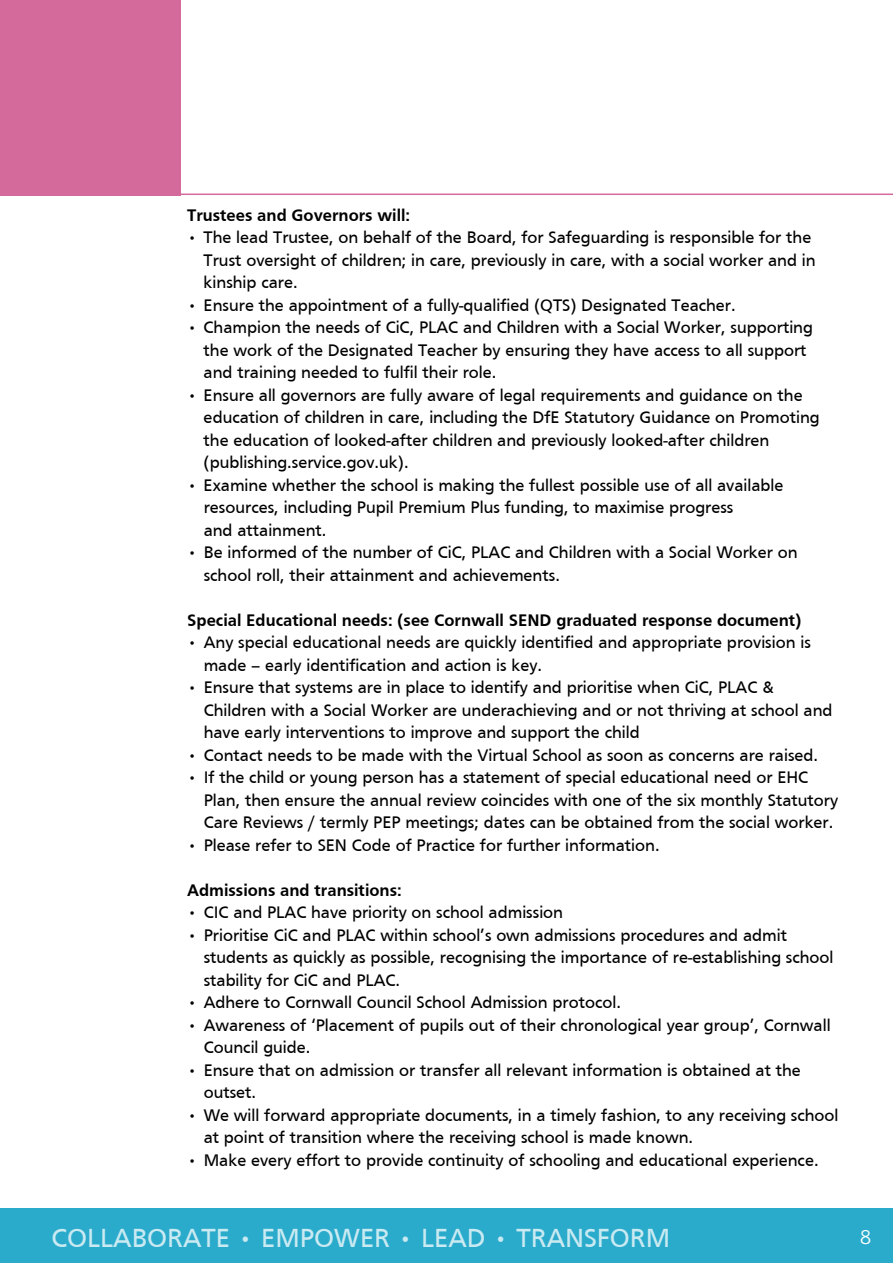
<style>
.page{position:relative;width:893px;height:1263px;background:#fff}
.page>*{position:absolute;margin:0;border:0;box-sizing:border-box;transform-origin:0 0}
.t1{font:27px "Frutiger";color:#caeaf2}
.t2{font:300 19.5px "Aller";color:#fff}
.t3{font:17.25px/22.5px "Frutiger";color:#000}
.t4{font:700 17.25px "Frutiger";color:#000}
</style>
<div class="page">
<div style="left:0;top:1209px;width:893px;height:54px;background:#2babcc"></div>
<hr style="left:181px;top:194px;width:712px;height:1px;background:#d4699b">
<div style="left:0;top:0;width:180px;height:196px;background:#d4699b"></div>
<p class="t4" style="left:187px;top:205px;width:225px">Trustees and Governors will:</p>
<p class="t3" style="left:204px;top:226px;width:614px;text-indent:-17px">• The lead Trustee, on behalf of the Board, for Safeguarding is responsible for the<br>Trust oversight of children; in care, previously in care, with a social worker and in kinship care.</p>
<p class="t3" style="left:187px;top:294px;width:550px">• Ensure the appointment of a fully-qualified (QTS) Designated Teacher.</p>
<p class="t3" style="left:204px;top:316px;width:611px;text-indent:-17px">• Champion the needs of CiC, PLAC and Children with a Social Worker, supporting the work of the Designated Teacher by ensuring they have access to all support and training needed to fulfil their role.</p>
<p class="t3" style="left:204px;top:384px;width:617px;text-indent:-17px">• Ensure all governors are fully aware of legal requirements and guidance on the education of children in care, including the DfE Statutory Guidance on Promoting the education of looked-after children and previously looked-after children (publishing.service.gov.uk).</p>
<p class="t3" style="left:204px;top:474px;width:581px;text-indent:-17px">• Examine whether the school is making the fullest possible use of all available resources, including Pupil Premium Plus funding, to maximise progress<br>and attainment.</p>
<p class="t3" style="left:204px;top:541px;width:596px;text-indent:-17px">• Be informed of the number of CiC, PLAC and Children with a Social Worker on school roll, their attainment and achievements.</p>
<p class="t4" style="left:187px;top:610px;width:616px">Special Educational needs: (see Cornwall SEND graduated response document)</p>
<p class="t3" style="left:204px;top:631px;width:609px;text-indent:-17px">• Any special educational needs are quickly identified and appropriate provision is made – early identification and action is key.</p>
<p class="t3" style="left:204px;top:676px;width:630px;text-indent:-17px">• Ensure that systems are in place to identify and prioritise when CiC, PLAC &amp;<br>Children with a Social Worker are underachieving and or not thriving at school and have early interventions to improve and support the child</p>
<p class="t3" style="left:187px;top:744px;width:632px">• Contact needs to be made with the Virtual School as soon as concerns are raised.</p>
<p class="t3" style="left:204px;top:766px;width:636px;text-indent:-17px">• If the child or young person has a statement of special educational need or EHC<br>Plan, then ensure the annual review coincides with one of the six monthly Statutory<br>Care Reviews / termly PEP meetings; dates can be obtained from the social worker.</p>
<p class="t3" style="left:187px;top:833px;width:474px">• Please refer to SEN Code of Practice for further information.</p>
<p class="t4" style="left:187px;top:880px;width:216px">Admissions and transitions:</p>
<p class="t3" style="left:187px;top:901px;width:377px">• CIC and PLAC have priority on school admission</p>
<p class="t3" style="left:204px;top:923px;width:631px;text-indent:-17px">• Prioritise CiC and PLAC within school’s own admissions procedures and admit students as quickly as possible, recognising the importance of re-establishing school stability for CiC and PLAC.</p>
<p class="t3" style="left:187px;top:991px;width:435px">• Adhere to Cornwall Council School Admission protocol.</p>
<p class="t3" style="left:204px;top:1013px;width:628px;text-indent:-17px">• Awareness of ‘Placement of pupils out of their chronological year group’, Cornwall<br>Council guide.</p>
<p class="t3" style="left:204px;top:1058px;width:599px;text-indent:-17px">• Ensure that on admission or transfer all relevant information is obtained at the outset.</p>
<p class="t3" style="left:204px;top:1103px;width:636px;text-indent:-17px">• We will forward appropriate documents, in a timely fashion, to any receiving school at point of transition where the receiving school is made known.</p>
<p class="t3" style="left:187px;top:1148px;width:633px">• Make every effort to provide continuity of schooling and educational experience.</p>
<h1 class="t1" style="left:52px;top:1222px;width:620px">COLLABORATE • EMPOWER • LEAD • TRANSFORM</h1>
<p class="t2" style="left:860px;top:1225px;width:13px">8</p>
</div>
